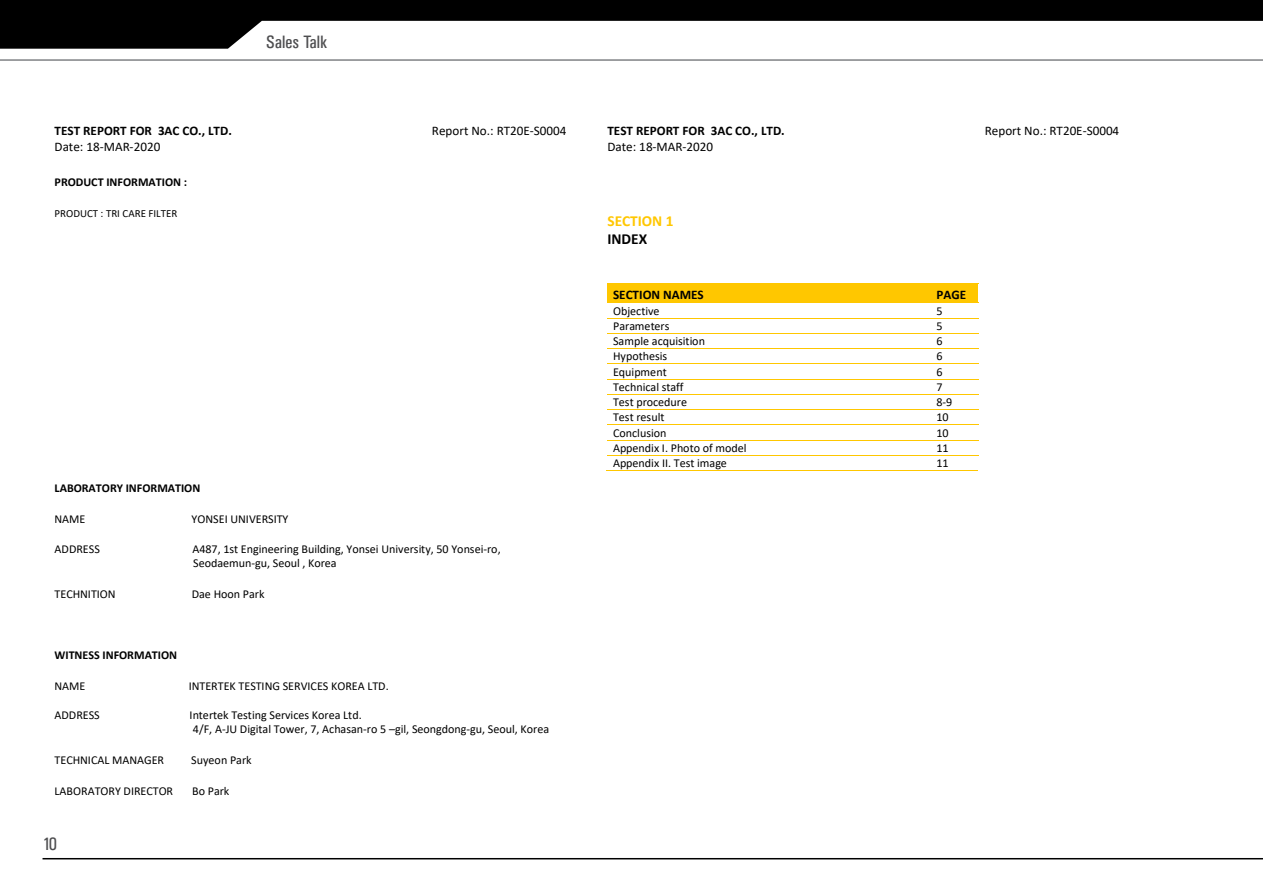
<style>
.page{position:relative;width:1263px;height:893px;background:#fff}
.page>*{position:absolute;margin:0;border:0;box-sizing:border-box;transform-origin:0 0}
.t1{font:18px "Univers Condensed";color:#4d4d4f}
.t2{font:700 15.3px "Calibri";color:#ffc700}
.t3{font:700 15.3px "Calibri";color:#000}
.t4{font:13.05px "Calibri";color:#000}
.t5{font:700 13.05px "Calibri";color:#000}
.t6{font:12px/14.7px "Calibri";color:#000}
.t7{font:700 12px "Calibri";color:#000}
.t8{font:10.95px "Calibri";color:#000}
</style>
<div class="page">
<svg style="left:0;top:0;width:1263px;height:49px;fill:#000"></svg>
<hr style="left:0;top:59px;width:1263px;height:2px;background:#808285">
<hr style="left:43px;top:858px;width:1220px;height:1px;background:#000">
<div style="left:607px;top:284px;width:323px;height:19px;background:#ffc700"></div>
<div style="left:930px;top:284px;width:48px;height:19px;background:#ffc700"></div>
<hr style="left:607px;top:283px;width:45px;height:1px;background:#ffc700">
<hr style="left:653px;top:283px;width:44px;height:1px;background:#ffc700">
<hr style="left:698px;top:283px;width:44px;height:1px;background:#ffc700">
<hr style="left:743px;top:283px;width:44px;height:1px;background:#ffc700">
<hr style="left:788px;top:283px;width:52px;height:1px;background:#ffc700">
<hr style="left:841px;top:283px;width:44px;height:1px;background:#ffc700">
<hr style="left:886px;top:283px;width:44px;height:1px;background:#ffc700">
<hr style="left:931px;top:283px;width:47px;height:1px;background:#ffc700">
<hr style="left:607px;top:303px;width:323px;height:1px;background:#ffc700">
<hr style="left:931px;top:303px;width:47px;height:1px;background:#ffc700">
<hr style="left:607px;top:318px;width:323px;height:1px;background:#ffc700">
<hr style="left:931px;top:318px;width:47px;height:1px;background:#ffc700">
<hr style="left:607px;top:333px;width:323px;height:1px;background:#ffc700">
<hr style="left:931px;top:333px;width:47px;height:1px;background:#ffc700">
<hr style="left:607px;top:348px;width:323px;height:1px;background:#ffc700">
<hr style="left:931px;top:348px;width:47px;height:1px;background:#ffc700">
<hr style="left:607px;top:364px;width:323px;height:1px;background:#ffc700">
<hr style="left:931px;top:364px;width:47px;height:1px;background:#ffc700">
<hr style="left:607px;top:379px;width:323px;height:1px;background:#ffc700">
<hr style="left:931px;top:379px;width:47px;height:1px;background:#ffc700">
<hr style="left:607px;top:394px;width:323px;height:1px;background:#ffc700">
<hr style="left:931px;top:394px;width:47px;height:1px;background:#ffc700">
<hr style="left:607px;top:409px;width:323px;height:1px;background:#ffc700">
<hr style="left:931px;top:409px;width:47px;height:1px;background:#ffc700">
<hr style="left:607px;top:425px;width:323px;height:1px;background:#ffc700">
<hr style="left:931px;top:425px;width:47px;height:1px;background:#ffc700">
<hr style="left:607px;top:440px;width:323px;height:1px;background:#ffc700">
<hr style="left:931px;top:440px;width:47px;height:1px;background:#ffc700">
<hr style="left:607px;top:455px;width:323px;height:1px;background:#ffc700">
<hr style="left:931px;top:455px;width:47px;height:1px;background:#ffc700">
<hr style="left:606px;top:470px;width:324px;height:1px;background:#ffc700">
<hr style="left:930px;top:470px;width:48px;height:1px;background:#ffc700">
<h1 class="t1" style="left:266px;top:31px;width:63px">Sales Talk</h1>
<p class="t5" style="left:55px;top:122px;width:179px">TEST REPORT FOR 3AC CO., LTD.</p>
<p class="t4" style="left:432px;top:122px;width:136px">Report No.: RT20E-S0004</p>
<p class="t4" style="left:55px;top:138px;width:107px">Date: 18-MAR-2020</p>
<p class="t7" style="left:55px;top:173px;width:134px">PRODUCT INFORMATION :</p>
<p class="t8" style="left:55px;top:205px;width:124px">PRODUCT : TRI CARE FILTER</p>
<p class="t7" style="left:55px;top:480px;width:147px">LABORATORY INFORMATION</p>
<p class="t6" style="left:55px;top:511px;width:32px">NAME</p>
<p class="t6" style="left:192px;top:511px;width:98px">YONSEI UNIVERSITY</p>
<p class="t6" style="left:55px;top:541px;width:47px">ADDRESS</p>
<p class="t6" style="left:192px;top:541px;width:310px">A487, 1st Engineering Building, Yonsei University, 50 Yonsei-ro,<br>Seodaemun-gu, Seoul , Korea</p>
<p class="t6" style="left:55px;top:586px;width:63px">TECHNITION</p>
<p class="t6" style="left:192px;top:586px;width:74px">Dae Hoon Park</p>
<p class="t7" style="left:55px;top:646px;width:124px">WITNESS INFORMATION</p>
<p class="t6" style="left:55px;top:678px;width:32px">NAME</p>
<p class="t6" style="left:189px;top:678px;width:202px">INTERTEK TESTING SERVICES KOREA LTD.</p>
<p class="t6" style="left:55px;top:707px;width:47px">ADDRESS</p>
<p class="t6" style="left:190px;top:707px;width:361px">Intertek Testing Services Korea Ltd.<br>4/F, A-JU Digital Tower, 7, Achasan-ro 5 –gil, Seongdong-gu, Seoul, Korea</p>
<p class="t6" style="left:55px;top:752px;width:111px">TECHNICAL MANAGER</p>
<p class="t6" style="left:191px;top:752px;width:62px">Suyeon Park</p>
<p class="t6" style="left:55px;top:783px;width:120px">LABORATORY DIRECTOR</p>
<p class="t6" style="left:192px;top:783px;width:39px">Bo Park</p>
<h1 class="t1" style="left:43px;top:834px;width:16px">10</h1>
<p class="t5" style="left:607px;top:122px;width:179px">TEST REPORT FOR 3AC CO., LTD.</p>
<p class="t4" style="left:985px;top:122px;width:136px">Report No.: RT20E-S0004</p>
<p class="t4" style="left:607px;top:138px;width:107px">Date: 18-MAR-2020</p>
<p class="t2" style="left:607px;top:210px;width:68px">SECTION 1</p>
<p class="t3" style="left:607px;top:228px;width:41px">INDEX</p>
<p class="t5" style="left:613px;top:286px;width:92px">SECTION NAMES</p>
<p class="t5" style="left:936px;top:286px;width:31px">PAGE</p>
<p class="t6" style="left:613px;top:303px;width:48px">Objective</p>
<p class="t6" style="left:936px;top:303px;width:8px">5</p>
<p class="t6" style="left:613px;top:318px;width:58px">Parameters</p>
<p class="t6" style="left:936px;top:318px;width:8px">5</p>
<p class="t6" style="left:613px;top:334px;width:94px">Sample acquisition</p>
<p class="t6" style="left:936px;top:334px;width:8px">6</p>
<p class="t6" style="left:613px;top:349px;width:56px">Hypothesis</p>
<p class="t6" style="left:936px;top:349px;width:8px">6</p>
<p class="t6" style="left:613px;top:364px;width:55px">Equipment</p>
<p class="t6" style="left:936px;top:364px;width:8px">6</p>
<p class="t6" style="left:613px;top:379px;width:72px">Technical staff</p>
<p class="t6" style="left:936px;top:379px;width:8px">7</p>
<p class="t6" style="left:613px;top:394px;width:76px">Test procedure</p>
<p class="t6" style="left:936px;top:394px;width:17px">8-9</p>
<p class="t6" style="left:613px;top:410px;width:53px">Test result</p>
<p class="t6" style="left:936px;top:410px;width:14px">10</p>
<p class="t6" style="left:613px;top:425px;width:55px">Conclusion</p>
<p class="t6" style="left:936px;top:425px;width:14px">10</p>
<p class="t6" style="left:613px;top:440px;width:135px">Appendix I. Photo of model</p>
<p class="t6" style="left:936px;top:440px;width:14px">11</p>
<p class="t6" style="left:613px;top:455px;width:115px">Appendix II. Test image</p>
<p class="t6" style="left:936px;top:455px;width:14px">11</p>
</div>
